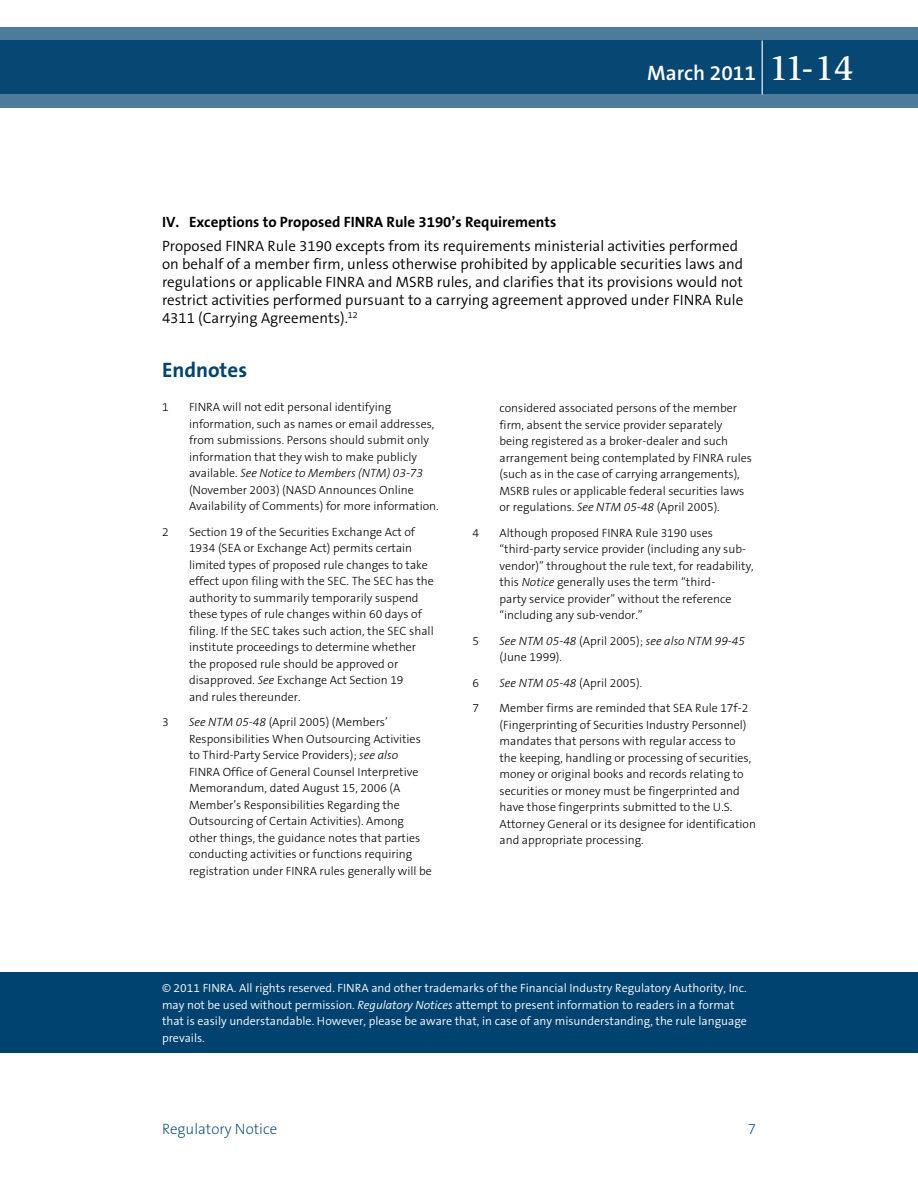
<style>
.page{position:relative;width:918px;height:1188px;background:#fff}
.page>*{position:absolute;margin:0;border:0;box-sizing:border-box;transform-origin:0 0}
.t1{font:600 21px "The Sans B6";color:#fff}
.t2{font:700 21px "The Sans B7";color:#004270}
.t3{font:300 15px/18px "The Sans B4";color:#000}
.t4{font:700 15px "The Sans B7";color:#000}
.t5{font:200 15px "The Sans B2";color:#004270}
.t6{font:300 12px/16.5px "The Sans B3";color:#000}
.t7{font:300 12px/16.5px "The Sans B4";color:#fff}
.t8{font:italic 300 12px/16.5px "The Sans B3";color:#000}
.s1{font-family:"Slimbach LT";font-weight:500;font-size:36px}
.s2{font-style:italic}
.s3{font-style:normal}
</style>
<div class="page">
<div style="left:0;top:972px;width:918px;height:81px;background:#004270"></div>
<svg style="left:0;top:27px;width:918px;height:81px;background:#1e5881"></svg>
<hr style="left:762px;top:40px;width:1px;height:54px;background:#fff">
<h1 class="t1" style="left:647px;top:62px;width:208px">March 2011 <span class="s1">11-14</span></h1>
<p class="t4" style="left:162px;top:214px;width:396px">IV. Exceptions to Proposed FINRA Rule 3190’s Requirements</p>
<p class="t3" style="left:162px;top:237px;width:583px">Proposed FINRA Rule 3190 excepts from its requirements ministerial activities performed on behalf of a member firm, unless otherwise prohibited by applicable securities laws and regulations or applicable FINRA and MSRB rules, and clarifies that its provisions would not restrict activities performed pursuant to a carrying agreement approved under FINRA Rule 4311 (Carrying Agreements).<sup>12</sup></p>
<h1 class="t2" style="left:162px;top:359px;width:87px">Endnotes</h1>
<p class="t6" style="left:162px;top:399px;width:8px">1</p>
<p class="t6" style="left:189px;top:399px;width:251px">FINRA will not edit personal identifying information, such as names or email addresses, from submissions. Persons should submit only information that they wish to make publicly available. <span class="s2">See Notice to Members (NTM) 03-73 </span>(November 2003) (NASD Announces Online Availability of Comments) for more information.</p>
<p class="t6" style="left:162px;top:524px;width:8px">2</p>
<p class="t6" style="left:189px;top:524px;width:246px">Section 19 of the Securities Exchange Act of 1934 (SEA or Exchange Act) permits certain limited types of proposed rule changes to take effect upon filing with the SEC. The SEC has the authority to summarily temporarily suspend these types of rule changes within 60 days of filing. If the SEC takes such action, the SEC shall institute proceedings to determine whether the proposed rule should be approved or disapproved. <span class="s2">See</span> Exchange Act Section 19<br>and rules thereunder.</p>
<p class="t6" style="left:162px;top:714px;width:8px">3</p>
<p class="t6" style="left:189px;top:714px;width:244px"><span class="s2">See NTM 05-48</span> (April 2005) (Members’ Responsibilities When Outsourcing Activities to Third-Party Service Providers); <span class="s2">see also </span>FINRA Office of General Counsel Interpretive Memorandum, dated August 15, 2006 (A Member’s Responsibilities Regarding the Outsourcing of Certain Activities). Among other things, the guidance notes that parties conducting activities or functions requiring registration under FINRA rules generally will be</p>
<p class="t6" style="left:500px;top:400px;width:254px">considered associated persons of the member firm, absent the service provider separately being registered as a broker-dealer and such arrangement being contemplated by FINRA rules (such as in the case of carrying arrangements), MSRB rules or applicable federal securities laws or regulations. <span class="s2">See NTM 05-48</span> (April 2005).</p>
<p class="t6" style="left:472px;top:525px;width:8px">4</p>
<p class="t6" style="left:500px;top:525px;width:256px">Although proposed FINRA Rule 3190 uses “third-party service provider (including any sub&shy;vendor)” throughout the rule text, for readability, this <span class="s2">Notice</span> generally uses the term “third-<br>party service provider” without the reference “including any sub-vendor.”</p>
<p class="t6" style="left:472px;top:633px;width:8px">5</p>
<p class="t8" style="left:500px;top:633px;width:247px">See NTM 05-48 <span class="s3">(April 2005);</span> see also NTM 99-45 <span class="s3">(June 1999).</span></p>
<p class="t6" style="left:472px;top:675px;width:8px">6</p>
<p class="t6" style="left:500px;top:675px;width:144px"><span class="s2">See NTM 05-48</span> (April 2005).</p>
<p class="t6" style="left:472px;top:700px;width:8px">7</p>
<p class="t6" style="left:500px;top:700px;width:258px">Member firms are reminded that SEA Rule 17f-2 (Fingerprinting of Securities Industry Personnel) mandates that persons with regular access to the keeping, handling or processing of securities, money or original books and records relating to securities or money must be fingerprinted and have those fingerprints submitted to the U.S.<br>Attorney General or its designee for identification and appropriate processing.</p>
<p class="t7" style="left:162px;top:980px;width:586px">© 2011 FINRA. All rights reserved. FINRA and other trademarks of the Financial Industry Regulatory Authority, Inc. may not be used without permission. <span class="s2">Regulatory Notices</span> attempt to present information to readers in a format that is easily understandable. However, please be aware that, in case of any misunderstanding, the rule language prevails.</p>
<p class="t5" style="left:162px;top:1121px;width:117px">Regulatory Notice</p>
<p class="t5" style="left:748px;top:1121px;width:10px">7</p>
</div>
